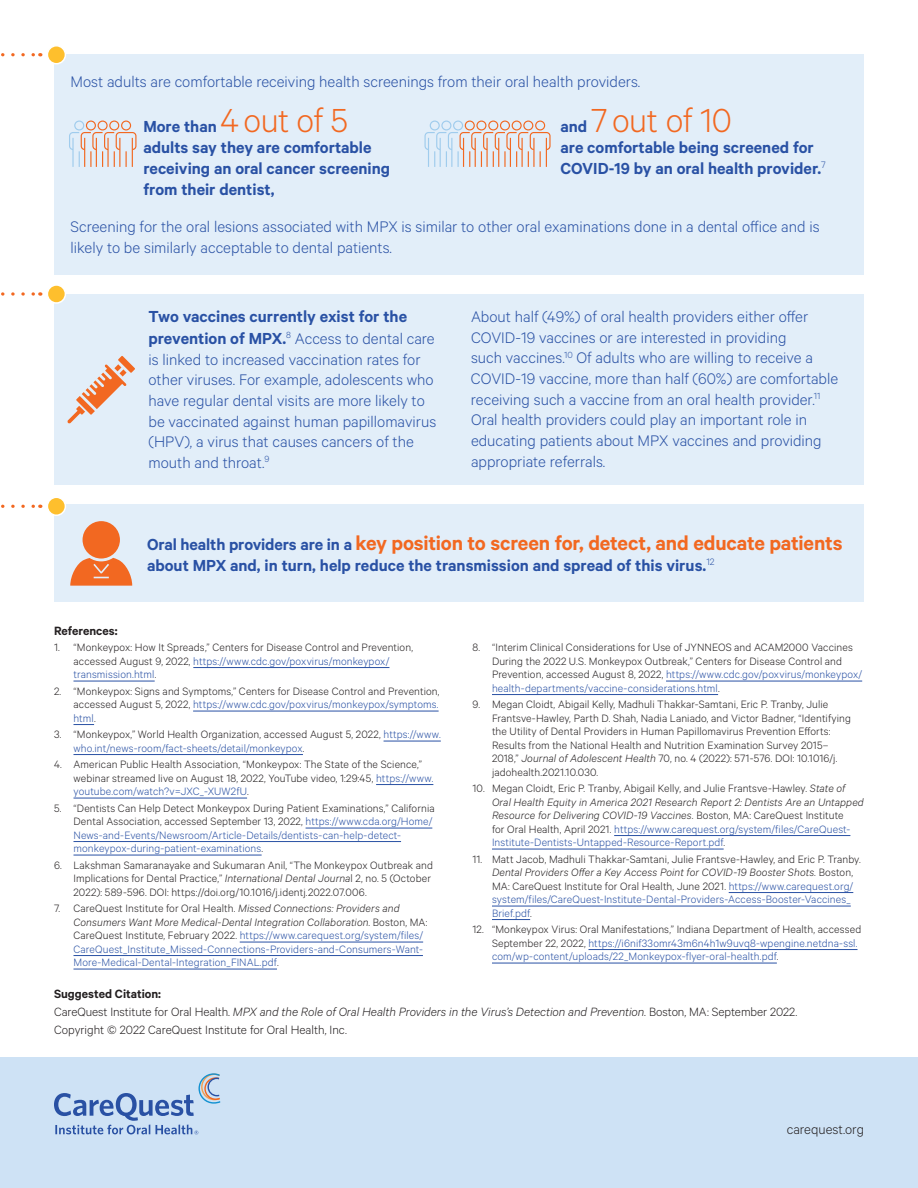
<style>
.page{position:relative;width:918px;height:1188px;background:#fff}
.page>*{position:absolute;margin:0;border:0;box-sizing:border-box;transform-origin:0 0}
.t1{font:300 37.5px "Calibre";letter-spacing:-.015em;color:#f26821}
.t2{font:600 22.5px "Calibre";letter-spacing:-.01em;color:#f26821}
.t3{font:600 18px/21px "Calibre";color:#2951a4}
.t4{font:300 17.25px/20.7px "Calibre";color:#2951a4}
.t5{font:300 15px "Calibre";color:#231f20}
.t6{font:300 13.5px/18px "Calibre";color:#231f20}
.t7{font:600 13.5px "Calibre";color:#231f20}
.t8{font:300 12px/13.5px "Calibre";letter-spacing:.01em;color:#231f20}
.t9{font:300 12px/13.5px "Calibre";letter-spacing:.01em;color:#2951a4}
.s1{font-weight:300;font-size:37.5px;color:#f26821}
.s2{font-weight:600;font-size:18px;color:#2951a4}
.s3{font-weight:600;font-size:18px}
.s4{font-size:18px;color:#2951a4}
.s5{color:#2951a4}
.s6{color:#231f20}
.s7{font-style:italic}
.s8{font-style:italic;color:#231f20}
.s9{font-weight:600}
</style>
<div class="page">
<div style="left:0;top:1057px;width:918px;height:131px;background:#cee2f5"></div>
<svg style="left:54px;top:1073px;width:166px;height:61px"></svg>
<hr style="left:193px;top:667px;width:196px;height:1px;background:#2951a4">
<hr style="left:74px;top:681px;width:81px;height:1px;background:#2951a4">
<hr style="left:193px;top:711px;width:246px;height:1px;background:#2951a4">
<svg style="left:74px;top:724px;width:20px;height:1px"></svg>
<hr style="left:384px;top:741px;width:57px;height:1px;background:#2951a4">
<hr style="left:74px;top:754px;width:229px;height:1px;background:#2951a4">
<hr style="left:376px;top:784px;width:57px;height:1px;background:#2951a4">
<hr style="left:74px;top:798px;width:173px;height:1px;background:#2951a4">
<hr style="left:306px;top:828px;width:126px;height:1px;background:#2951a4">
<hr style="left:74px;top:841px;width:327px;height:1px;background:#2951a4">
<hr style="left:74px;top:855px;width:188px;height:1px;background:#2951a4">
<hr style="left:240px;top:942px;width:183px;height:1px;background:#2951a4">
<hr style="left:74px;top:955px;width:349px;height:1px;background:#2951a4">
<hr style="left:74px;top:969px;width:203px;height:1px;background:#2951a4">
<hr style="left:666px;top:681px;width:196px;height:1px;background:#2951a4">
<hr style="left:492px;top:694px;width:226px;height:1px;background:#2951a4">
<hr style="left:614px;top:835px;width:236px;height:1px;background:#2951a4">
<hr style="left:492px;top:849px;width:232px;height:1px;background:#2951a4">
<hr style="left:729px;top:892px;width:124px;height:1px;background:#2951a4">
<hr style="left:492px;top:906px;width:359px;height:1px;background:#2951a4">
<hr style="left:492px;top:919px;width:38px;height:1px;background:#2951a4">
<hr style="left:588px;top:949px;width:270px;height:1px;background:#2951a4">
<hr style="left:492px;top:963px;width:285px;height:1px;background:#2951a4">
<div style="left:54px;top:294px;width:810px;height:191px;background:#e2eef9"></div>
<svg style="left:68px;top:356px;width:67px;height:67px"></svg>
<div style="left:47px;top:284px;width:19px;height:20px;background:#febf2d;border:2px solid #fff;border-radius:50%"></div>
<svg style="left:1px;top:292px;width:40px;height:4px"></svg>
<div style="left:54px;top:54px;width:810px;height:220px;background:#e2eef9"></div>
<div style="left:47px;top:45px;width:19px;height:19px;background:#febf2d;border:2px solid #fff;border-radius:50%"></div>
<svg style="left:1px;top:53px;width:40px;height:3px"></svg>
<div style="left:54px;top:505px;width:810px;height:97px;background:#e2eef9"></div>
<div style="left:47px;top:497px;width:19px;height:19px;background:#febf2d;border:2px solid #fff;border-radius:50%"></div>
<svg style="left:1px;top:505px;width:40px;height:3px"></svg>
<div style="left:83px;top:521px;width:37px;height:38px;background:#f26821;border-radius:50%"></div>
<svg style="left:70px;top:558px;width:62px;height:28px"></svg>
<div style="left:116px;top:132px;width:20px;height:18px;border:1px solid #f26821;border-radius:3px"></div>
<svg style="left:69px;top:120px;width:65px;height:47px"></svg>
<div style="left:530px;top:132px;width:21px;height:18px;border:1px solid #f26821;border-radius:3px"></div>
<svg style="left:424px;top:120px;width:124px;height:47px"></svg>
<h3 class="t4" style="left:70px;top:70px;width:571px">Most adults are comfortable receiving health screenings from their oral health providers.</h3>
<h3 class="t3" style="left:143px;top:115px;width:248px">More than <span class="s1">4 out of 5 </span>adults say they are comfortable receiving an oral cancer screening from their dentist,</h3>
<h1 class="t1" style="left:560px;top:98px;width:173px"><span class="s2">and</span> 7 out of 10</h1>
<h3 class="t3" style="left:560px;top:136px;width:267px">are comfortable being screened for<br>COVID-19 by an oral health provider.<sup>7</sup></h3>
<h3 class="t4" style="left:70px;top:215px;width:751px">Screening for the oral lesions associated with MPX is similar to other oral examinations done in a dental office and is likely to be similarly acceptable to dental patients.</h3>
<h3 class="t3" style="left:148px;top:306px;width:260px">Two vaccines currently exist for the</h3>
<p class="t4" style="left:148px;top:327px;width:289px"><span class="s3">prevention of MPX.</span><sup>8</sup> Access to dental care is linked to increased vaccination rates for other viruses. For example, adolescents who have regular dental visits are more likely to be vaccinated against human papillomavirus (HPV), a virus that causes cancers of the mouth and throat.<sup>9</sup></p>
<p class="t4" style="left:471px;top:305px;width:369px">About half (49%) of oral health providers either offer COVID-19 vaccines or are interested in providing<br>such vaccines.<sup>10</sup> Of adults who are willing to receive a COVID-19 vaccine, more than half (60%) are comfortable receiving such a vaccine from an oral health provider.<sup>11<br></sup>Oral health providers could play an important role in educating patients about MPX vaccines and providing appropriate referrals.</p>
<h2 class="t2" style="left:147px;top:530px;width:697px"><span class="s4">Oral health providers are in a</span> key position to screen for, detect, and educate patients</h2>
<h3 class="t3" style="left:147px;top:555px;width:569px">about MPX and, in turn, help reduce the transmission and spread of this virus.<sup>12</sup></h3>
<p class="t7" style="left:54px;top:622px;width:65px">References:</p>
<p class="t8" style="left:74px;top:640px;width:341px;text-indent:-20px">1. “Monkeypox: How It Spreads,” Centers for Disease Control and Prevention, accessed August 9, 2022, <span class="s5">https://www.cdc.gov/poxvirus/monkeypox/ transmission.html</span>.</p>
<p class="t8" style="left:74px;top:684px;width:368px;text-align:justify;text-indent:-20px">2. “Monkeypox: Signs and Symptoms,” Centers for Disease Control and Prevention, accessed August 5, 2022, <span class="s5">https://www.cdc.gov/poxvirus/monkeypox/symptoms. html</span>.</p>
<p class="t8" style="left:74px;top:727px;width:369px;text-indent:-20px">3. “Monkeypox,” World Health Organization, accessed August 5, 2022, <span class="s5">https://www. who.int/news-room/fact-sheets/detail/monkeypox</span>.</p>
<p class="t8" style="left:74px;top:757px;width:361px;text-indent:-20px">4. American Public Health Association, “Monkeypox: The State of the Science,” webinar streamed live on August 18, 2022, YouTube video, 1:29:45, <span class="s5">https://www. youtube.com/watch?v=JXC_-XUW2fU</span>.</p>
<p class="t9" style="left:74px;top:801px;width:363px;text-indent:-20px"><span class="s6">5. “Dentists Can Help Detect Monkeypox During Patient Examinations,” California Dental Association, accessed September 13, 2022,</span> https://www.cda.org/Home/ News-and-Events/Newsroom/Article-Details/dentists-can-help-detect&shy;monkeypox-during-patient-examinations<span class="s6">.</span></p>
<p class="t8" style="left:74px;top:858px;width:361px;text-indent:-20px">6. Lakshman Samaranayake and Sukumaran Anil, “The Monkeypox Outbreak and<br>Implications for Dental Practice,” <span class="s7">International Dental Journa</span>l 2, no. 5 (October<br>2022): 589-596. DOI: https://doi.org/10.1016/j.identj.2022.07.006.</p>
<p class="t9" style="left:74px;top:901px;width:355px;text-indent:-20px"><span class="s6">7. CareQuest Institute for Oral Health.</span> <span class="s8">Missed Connections: Providers and Consumers Want More Medical-Dental Integration Collaboration</span><span class="s6">. Boston, MA:<br>CareQuest Institute, February 2022.</span> https://www.carequest.org/system/files/ CareQuest_Institute_Missed-Connections-Providers-and-Consumers-Want-More-Medical-Dental-Integration_FINAL.pdf<span class="s6">.</span></p>
<p class="t8" style="left:492px;top:640px;width:372px;text-indent:-20px">8. “Interim Clinical Considerations for Use of JYNNEOS and ACAM2000 Vaccines During the 2022 U.S. Monkeypox Outbreak,” Centers for Disease Control and Prevention, accessed August 8, 2022, <span class="s5">https://www.cdc.gov/poxvirus/monkeypox/ health-departments/vaccine-considerations.html</span>.</p>
<p class="t8" style="left:492px;top:697px;width:361px;text-indent:-20px">9. Megan Cloidt, Abigail Kelly, Madhuli Thakkar-Samtani, Eric P. Tranby, Julie Frantsve-Hawley, Parth D. Shah, Nadia Laniado, and Victor Badner, “Identifying the Utility of Dental Providers in Human Papillomavirus Prevention Efforts:<br>Results from the National Health and Nutrition Examination Survey 2015– 2018,” <span class="s7">Journal of Adolescent Health</span> 70, no. 4 (2022): 571-576. DOI: 10.1016/j. jadohealth.2021.10.030.</p>
<p class="t8" style="left:492px;top:781px;width:373px;text-indent:-20px">10. Megan Cloidt, Eric P. Tranby, Abigail Kelly, and Julie Frantsve-Hawley. <span class="s7">State of Oral Health Equity in America 2021 Research Report 2: Dentists Are an Untapped Resource for Delivering COVID-19 Vaccines.</span> Boston, MA: CareQuest Institute<br>for Oral Health, April 2021. <span class="s5">https://www.carequest.org/system/files/CareQuest-Institute-Dentists-Untapped-Resource-Report.pdf</span>.</p>
<p class="t8" style="left:492px;top:852px;width:370px;text-indent:-20px">11. Matt Jacob, Madhuli Thakkar-Samtani, Julie Frantsve-Hawley, and Eric P. Tranby.<br><span class="s7">Dental Providers Offer a Key Access Point for COVID-19 Booster Shots.</span> Boston, MA: CareQuest Institute for Oral Health, June 2021. <span class="s5">https://www.carequest.org/ system/files/CareQuest-Institute-Dental-Providers-Access-Booster-Vaccines_ Brief.pdf</span>.</p>
<p class="t9" style="left:492px;top:922px;width:371px;text-indent:-20px"><span class="s6">12. “Monkeypox Virus: Oral Manifestations,” Indiana Department of Health, accessed<br>September 22, 2022,</span> https://i6nif33omr43m6n4h1w9uvq8-wpengine.netdna-ssl. com/wp-content/uploads/22_Monkeypox-flyer-oral-health.pdf<span class="s6">.</span></p>
<p class="t6" style="left:54px;top:984px;width:745px"><span class="s9">Suggested Citation:<br></span>CareQuest Institute for Oral Health. <span class="s7">MPX and the Role of Oral Health Providers in the Virus’s Detection and Prevention.</span> Boston, MA: September 2022.<br>Copyright © 2022 CareQuest Institute for Oral Health, Inc.</p>
<p class="t5" style="left:787px;top:1121px;width:79px">carequest.org</p>
</div>
